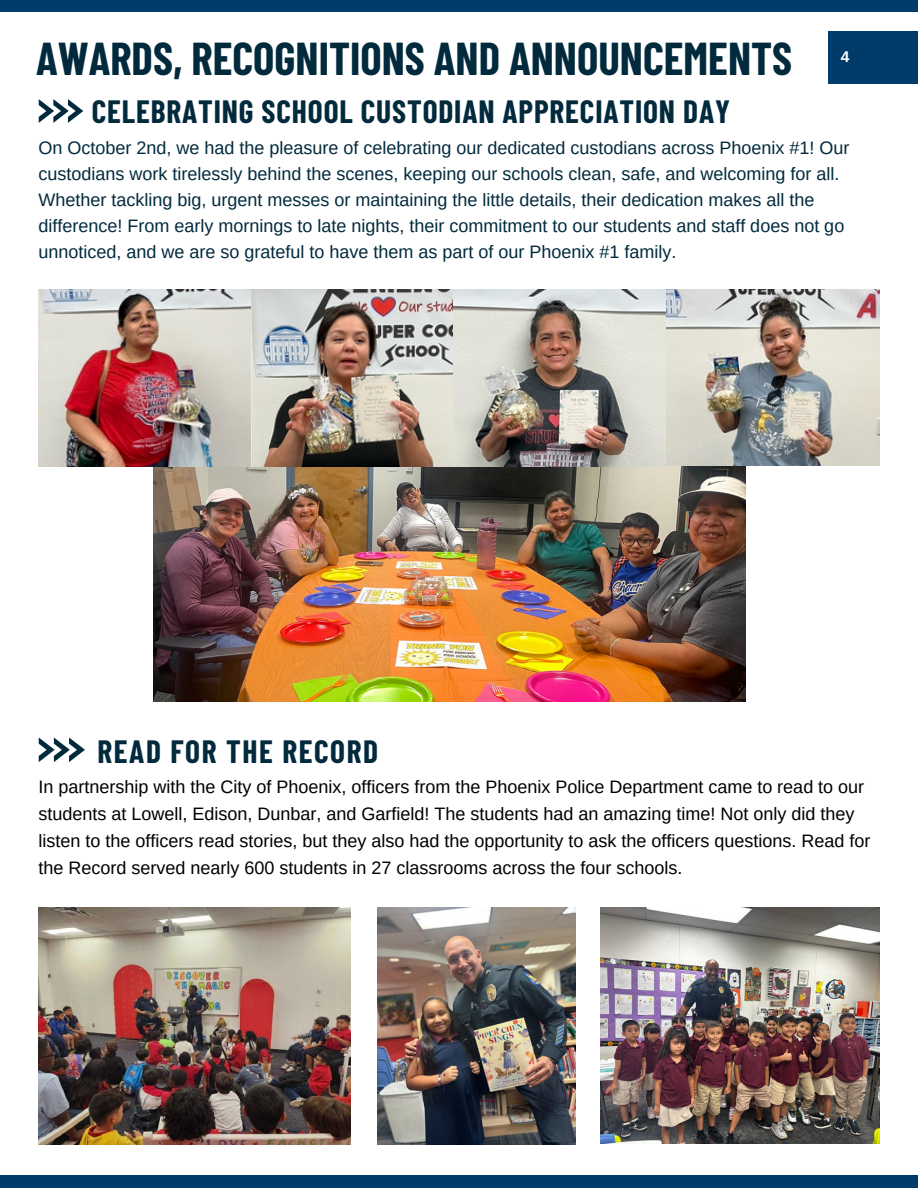
<style>
.page{position:relative;width:918px;height:1188px;background:#fff}
.page>*{position:absolute;margin:0;border:0;box-sizing:border-box;transform-origin:0 0}
.t1{font:700 45px "Barlow Condensed";color:#022a3d}
.t2{font:700 31.5px "Barlow Condensed";letter-spacing:.025em;color:#022a3d}
.t3{font:700 31.5px "Barlow Condensed";letter-spacing:.05em;color:#022a3d}
.t4{font:18px/25.8px "Arimo";color:#022a3d}
.t5{font:18px/27px "Arimo";color:#000}
.t6{font:700 15.45px "Arimo";color:#fff}
</style>
<div class="page">
<div style="left:0;top:0;width:918px;height:12px;background:#003b69"></div>
<div style="left:828px;top:32px;width:90px;height:52px;background:#003b69"></div>
<div style="left:0;top:1175px;width:918px;height:13px;background:#003b69"></div>
<img style="left:601px;top:907px;width:279px;height:237px">
<svg style="left:39px;top:99px;width:44px;height:24px"></svg>
<img style="left:377px;top:907px;width:198px;height:238px">
<svg style="left:39px;top:737px;width:46px;height:25px"></svg>
<img style="left:39px;top:907px;width:311px;height:238px">
<img style="left:153px;top:466px;width:592px;height:236px">
<img style="left:39px;top:289px;width:840px;height:177px">
<p class="t1" style="left:36px;top:30px;width:758px">AWARDS, RECOGNITIONS AND ANNOUNCEMENTS</p>
<h2 class="t2" style="left:92px;top:91px;width:640px">CELEBRATING SCHOOL CUSTODIAN APPRECIATION DAY</h2>
<p class="t4" style="left:39px;top:135px;width:812px">On October 2nd, we had the pleasure of celebrating our dedicated custodians across Phoenix #1! Our custodians work tirelessly behind the scenes, keeping our schools clean, safe, and welcoming for all.<br>Whether tackling big, urgent messes or maintaining the little details, their dedication makes all the difference! From early mornings to late nights, their commitment to our students and staff does not go unnoticed, and we are so grateful to have them as part of our Phoenix #1 family.</p>
<h1 class="t6" style="left:841px;top:48px;width:10px">4</h1>
<p class="t3" style="left:97px;top:732px;width:282px">READ FOR THE RECORD</p>
<p class="t5" style="left:39px;top:773px;width:833px">In partnership with the City of Phoenix, officers from the Phoenix Police Department came to read to our students at Lowell, Edison, Dunbar, and Garfield! The students had an amazing time! Not only did they listen to the officers read stories, but they also had the opportunity to ask the officers questions. Read for the Record served nearly 600 students in 27 classrooms across the four schools.</p>
</div>
